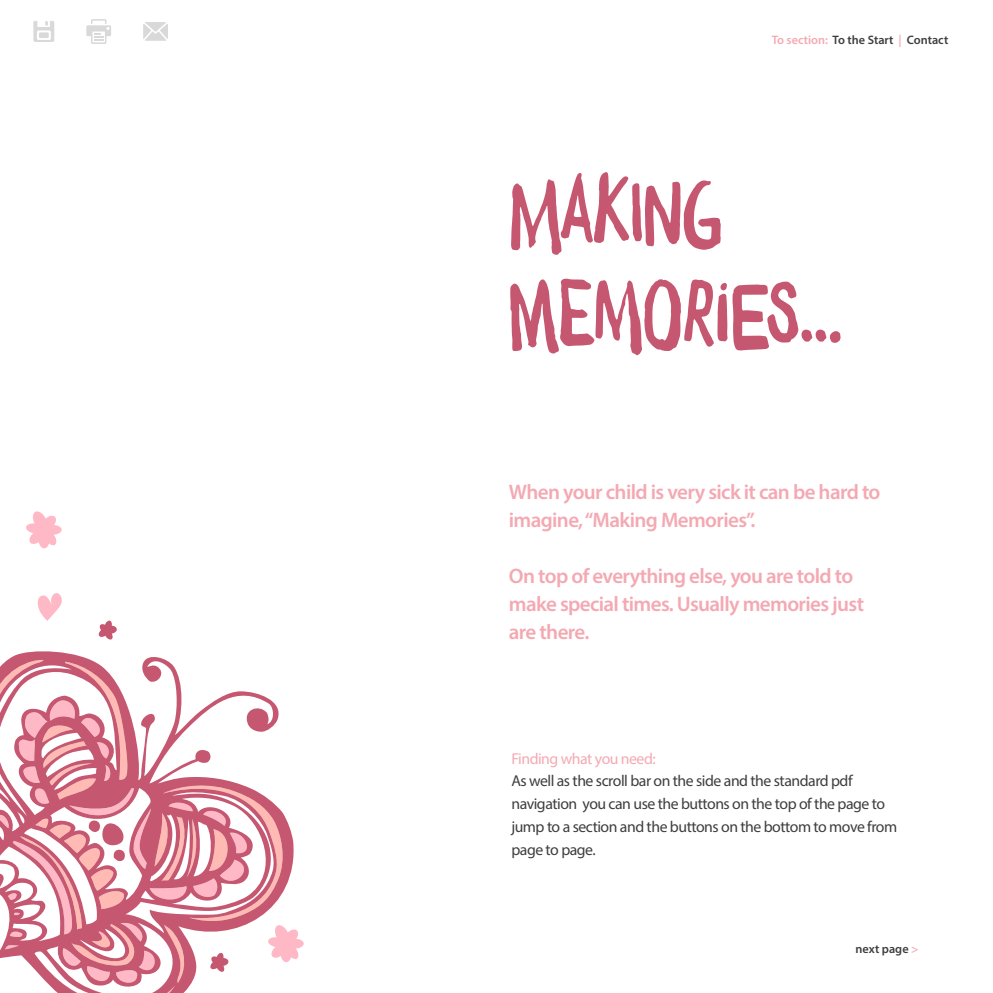
<style>
.page{position:relative;width:993px;height:993px;background:#fff}
.page>*{position:absolute;margin:0;border:0;box-sizing:border-box;transform-origin:0 0}
.t1{font:84px/100.8px "Daft Brush";color:#c65771}
.t2{font:600 21px/28px "Myriad Pro";letter-spacing:-.03em;color:#f4a9b2}
.t3{font:15.75px/22.8px "Myriad Pro";letter-spacing:-.03em;color:#3e3e3f}
.t4{font:15.75px "Myriad Pro";letter-spacing:-.03em;color:#f4a9b2}
.t5{font:600 12.25px "Myriad Pro";color:#3e3e3f}
.s1{color:#f4a9b2}
</style>
<div class="page">
<svg style="left:38px;top:593px;width:24px;height:27px"></svg>
<svg style="left:26px;top:511px;width:36px;height:37px"></svg>
<svg style="left:98px;top:620px;width:19px;height:20px"></svg>
<svg style="left:0;top:651px;width:299px;height:341px"></svg>
<svg style="left:143px;top:22px;width:25px;height:19px"></svg>
<svg style="left:33px;top:21px;width:21px;height:21px"></svg>
<svg style="left:86px;top:19px;width:25px;height:25px"></svg>
<p class="t5" style="left:771px;top:32px;width:178px"><span class="s1">To section:</span> To the Start <span class="s1">|</span> Contact</p>
<h1 class="t1" style="left:508px;top:164px;width:335px">Making memories...</h1>
<h2 class="t2" style="left:508px;top:477px;width:373px">When your child is very sick it can be hard to imagine, “Making Memories”.</h2>
<h2 class="t2" style="left:508px;top:561px;width:356px">On top of everything else, you are told to make special times. Usually memories just are there.</h2>
<p class="t4" style="left:511px;top:748px;width:146px">Finding what you need:</p>
<p class="t3" style="left:511px;top:769px;width:387px">As well as the scroll bar on the side and the standard pdf navigation you can use the buttons on the top of the page to jump to a section and the buttons on the bottom to move from page to page.</p>
<p class="t5" style="left:855px;top:940px;width:64px">next page <span class="s1">&gt;</span></p>
</div>
